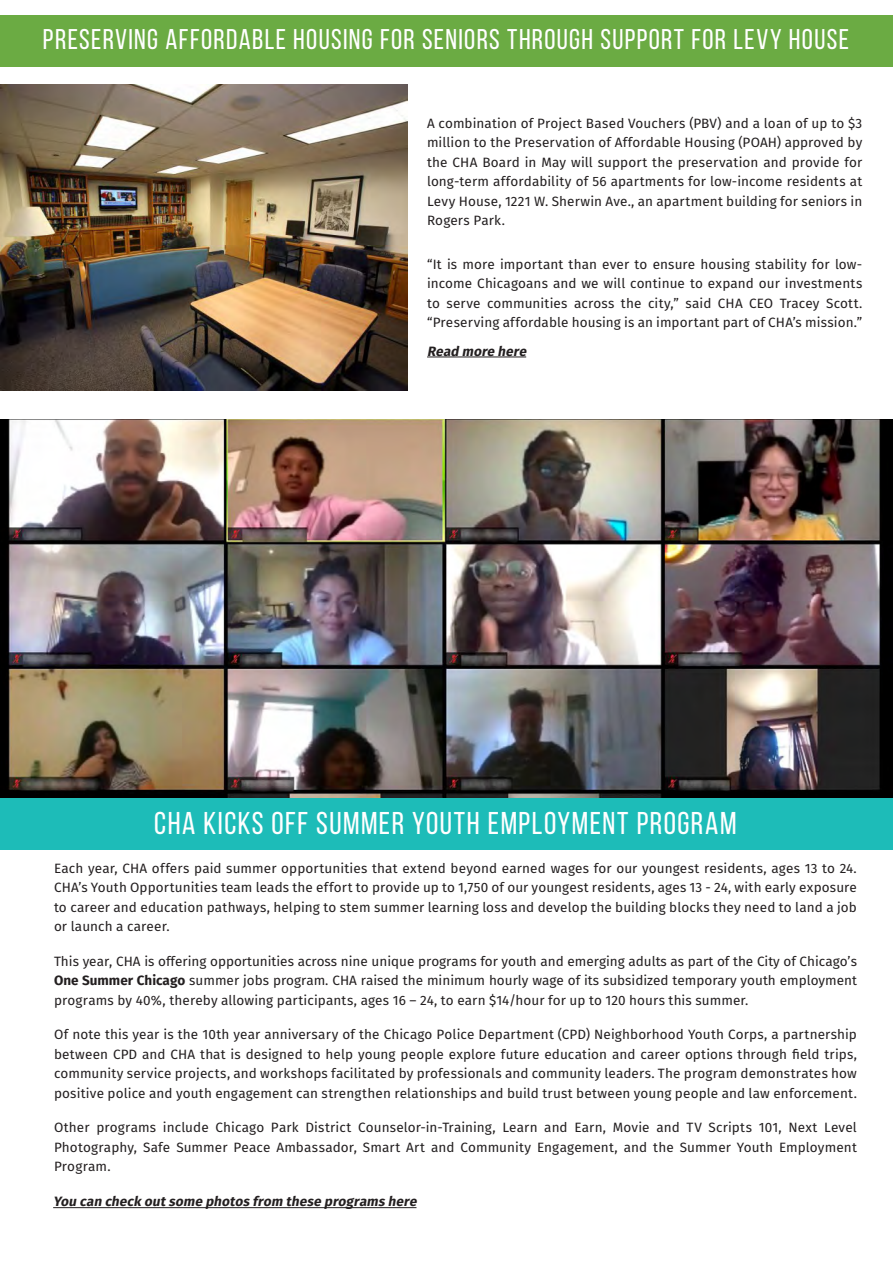
<style>
.page{position:relative;width:893px;height:1263px;background:#fff}
.page>*{position:absolute;margin:0;border:0;box-sizing:border-box;transform-origin:0 0}
.Title-1{font:31.5px "Bebas Neue";letter-spacing:.045em;color:#fff}
.Title-1-2{font:28.5px "Bebas Neue";letter-spacing:.045em;color:#fff}
.Body_Text{font:13.5px/19.5px "Fira Sans";letter-spacing:.005em;color:#231f20;text-align:justify}
.Body_Text-2{font:italic 700 13.5px "Fira Sans";color:#231f20}
.s1{font-weight:700}
</style>
<div class="page">
<img style="left:0;top:419px;width:892px;height:379px">
<div style="left:0;top:798px;width:892px;height:51px;background:#1dbcb8"></div>
<hr style="left:427px;top:357px;width:99px;height:1px;background:#231f20">
<img style="left:0;top:84px;width:408px;height:306px">
<div style="left:0;top:15px;width:893px;height:52px;background:#6bab43"></div>
<hr style="left:53px;top:1207px;width:363px;height:1px;background:#231f20">
<p class="Title-1-2" style="left:43px;top:23px;width:807px">PRESERVING AFFORDABLE HOUSING FOR SENIORS THROUGH SUPPORT FOR LEVY HOUSE</p>
<p class="Body_Text" style="left:427px;top:113px;width:437px">A combination of Project Based Vouchers (PBV) and a loan of up to $3 million to the Preservation of Affordable Housing (POAH) approved by the CHA Board in May will support the preservation and provide for long-term affordability of 56 apartments for low-income residents at Levy House, 1221 W. Sherwin Ave., an apartment building for seniors in Rogers Park.</p>
<p class="Body_Text" style="left:427px;top:254px;width:437px">“It is more important than ever to ensure housing stability for low&shy;income Chicagoans and we will continue to expand our investments to serve communities across the city,” said CHA CEO Tracey Scott. “Preserving affordable housing is an important part of CHA’s mission.”</p>
<p class="Body_Text-2" style="left:427px;top:341px;width:104px">Read more here</p>
<p class="Title-1" style="left:154px;top:806px;width:584px">CHA KICKS OFF SUMMER YOUTH EMPLOYMENT PROGRAM</p>
<p class="Body_Text" style="left:54px;top:858px;width:804px">Each year, CHA offers paid summer opportunities that extend beyond earned wages for our youngest residents, ages 13 to 24.<br>CHA’s Youth Opportunities team leads the effort to provide up to 1,750 of our youngest residents, ages 13 - 24, with early exposure to career and education pathways, helping to stem summer learning loss and develop the building blocks they need to land a job or launch a career.</p>
<p class="Body_Text" style="left:54px;top:951px;width:804px">This year, CHA is offering opportunities across nine unique programs for youth and emerging adults as part of the City of Chicago’s <span class="s1">One Summer Chicago</span> summer jobs program. CHA raised the minimum hourly wage of its subsidized temporary youth employment programs by 40%, thereby allowing participants, ages 16 – 24, to earn $14/hour for up to 120 hours this summer.</p>
<p class="Body_Text" style="left:54px;top:1025px;width:804px">Of note this year is the 10th year anniversary of the Chicago Police Department (CPD) Neighborhood Youth Corps, a partnership between CPD and CHA that is designed to help young people explore future education and career options through field trips, community service projects, and workshops facilitated by professionals and community leaders. The program demonstrates how positive police and youth engagement can strengthen relationships and build trust between young people and law enforcement.</p>
<p class="Body_Text" style="left:54px;top:1118px;width:804px">Other programs include Chicago Park District Counselor-in-Training, Learn and Earn, Movie and TV Scripts 101, Next Level Photography, Safe Summer Peace Ambassador, Smart Art and Community Engagement, and the Summer Youth Employment Program.</p>
<p class="Body_Text-2" style="left:53px;top:1191px;width:368px">You can check outsome photos from these programs here</p>
</div>
